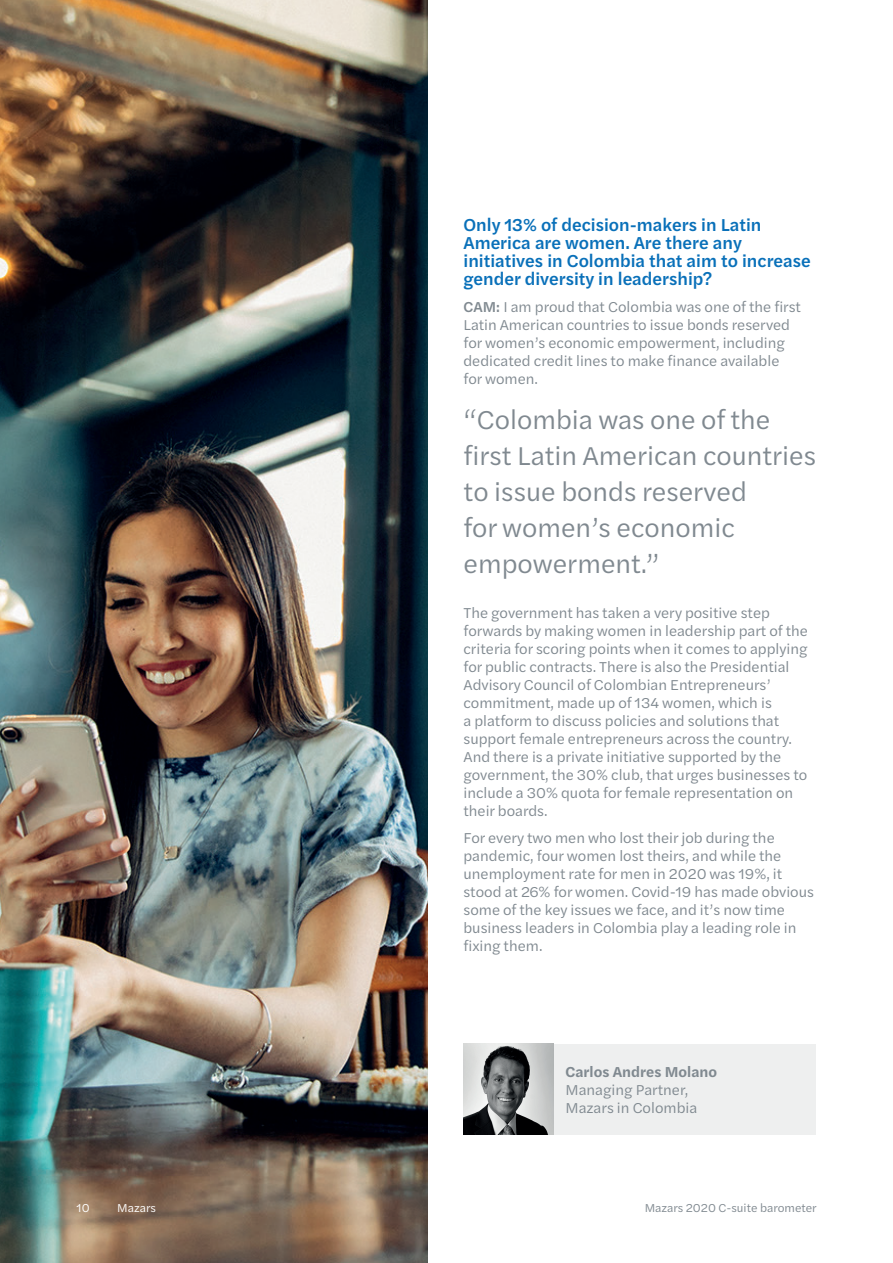
<style>
.page{position:relative;width:893px;height:1263px;background:#fff}
.page>*{position:absolute;margin:0;border:0;box-sizing:border-box;transform-origin:0 0}
.t1{font:27px/36px "Halyard Text";color:#808990}
.t2{font:500 18px/18px "Halyard Text";color:#0970b9}
.t3{font:15px/18px "Halyard Text";color:#808990}
.t4{font:600 15px "Halyard Text";color:#808990}
.t5{font:12px "Halyard Text";color:#808990}
.t6{font:12px "Halyard Text";color:#fff}
.s1{font-weight:500}
</style>
<div class="page">
<img style="left:0;top:0;width:427px;height:1263px">
<div style="left:463px;top:1044px;width:353px;height:90px;background:#eeefef"></div>
<img style="left:463px;top:1044px;width:90px;height:90px">
<p class="t2" style="left:463px;top:215px;width:349px">Only 13% of decision-makers in Latin America are women. Are there any initiatives in Colombia that aim to increase gender diversity in leadership?</p>
<p class="t3" style="left:463px;top:297px;width:339px"><span class="s1">CAM:</span> I am proud that Colombia was one of the first Latin American countries to issue bonds reserved for women’s economic empowerment, including dedicated credit lines to make finance available for women.</p>
<h1 class="t1" style="left:463px;top:401px;width:354px">“Colombia was one of the first Latin American countries to issue bonds reserved<br>for women’s economic empowerment.”</h1>
<p class="t3" style="left:463px;top:603px;width:346px">The government has taken a very positive step forwards by making women in leadership part of the criteria for scoring points when it comes to applying for public contracts. There is also the Presidential Advisory Council of Colombian Entrepreneurs’ commitment, made up of 134 women, which is<br>a platform to discuss policies and solutions that support female entrepreneurs across the country.<br>And there is a private initiative supported by the government, the 30% club, that urges businesses to include a 30% quota for female representation on their boards.</p>
<p class="t3" style="left:463px;top:828px;width:352px">For every two men who lost their job during the pandemic, four women lost theirs, and while the unemployment rate for men in 2020 was 19%, it stood at 26% for women. Covid-19 has made obvious some of the key issues we face, and it’s now time business leaders in Colombia play a leading role in fixing them.</p>
<p class="t4" style="left:566px;top:1061px;width:153px">Carlos Andres Molano</p>
<p class="t3" style="left:566px;top:1080px;width:133px">Managing Partner,<br>Mazars in Colombia</p>
<p class="t6" style="left:77px;top:1199px;width:15px">10</p>
<p class="t6" style="left:117px;top:1199px;width:40px">Mazars</p>
<p class="t5" style="left:645px;top:1199px;width:174px">Mazars 2020 C-suite barometer</p>
</div>
